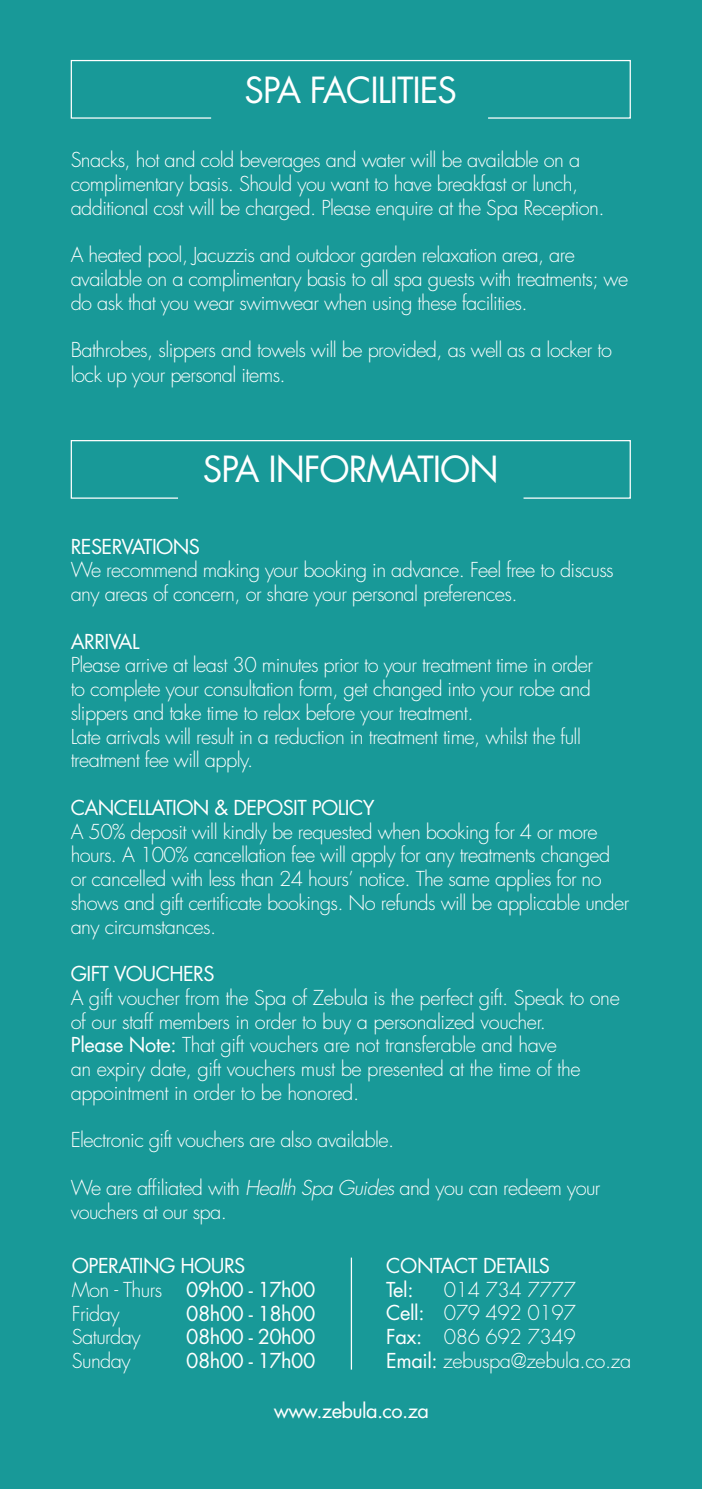
<style>
.page{position:relative;width:702px;height:1489px;background:#fff}
.page>*{position:absolute;margin:0;border:0;box-sizing:border-box;transform-origin:0 0}
.t1{font:35px "Futura";letter-spacing:-.03em;color:#fff}
.t2{font:300 20px/23.8px "Futura";letter-spacing:-.03em;color:#fff}
.t3{font:20px/23.8px "Futura";letter-spacing:-.03em;color:#fff}
.s1{font-weight:400}
.s2{font-style:italic}
.s3{font-weight:300}
</style>
<div class="page">
<div style="left:0;top:0;width:702px;height:1488px;background:#189998"></div>
<svg style="left:70px;top:59px;width:561px;height:60px"></svg>
<hr style="left:351px;top:1257px;width:1px;height:112px;background:#fff">
<svg style="left:70px;top:440px;width:561px;height:59px"></svg>
<h1 class="t1" style="left:244px;top:66px;width:214px">SPA FACILITIES</h1>
<p class="t2" style="left:71px;top:148px;width:535px">Snacks, hot and cold beverages and water will be available on a complimentary basis. Should you want to have breakfast or lunch, additional cost will be charged. Please enquire at the Spa Reception.</p>
<p class="t2" style="left:71px;top:243px;width:559px">A heated pool, Jacuzzis and outdoor garden relaxation area, are available on a complimentary basis to all spa guests with treatments; we do ask that you wear swimwear when using these facilities.</p>
<p class="t2" style="left:71px;top:337px;width:542px;line-height:25px">Bathrobes, slippers and towels will be provided, as well as a locker to lock up your personal items.</p>
<h1 class="t1" style="left:203px;top:445px;width:297px">SPA INFORMATION</h1>
<p class="t3" style="left:71px;top:534px;width:131px">RESERVATIONS</p>
<p class="t2" style="left:71px;top:558px;width:544px">We recommend making your booking in advance. Feel free to discuss any areas of concern, or share your personal preferences.</p>
<p class="t3" style="left:71px;top:629px;width:70px">ARRIVAL</p>
<p class="t2" style="left:71px;top:653px;width:524px">Please arrive at least 30 minutes prior to your treatment time in order to complete your consultation form, get changed into your robe and slippers and take time to relax before your treatment.<br>Late arrivals will result in a reduction in treatment time, whilst the full treatment fee will apply.</p>
<p class="t3" style="left:71px;top:795px;width:305px">CANCELLATION &amp; DEPOSIT POLICY</p>
<p class="t2" style="left:71px;top:819px;width:560px">A 50% deposit will kindly be requested when booking for 4 or more hours. A 100% cancellation fee will apply for any treatments changed or cancelled with less than 24 hours’ notice. The same applies for no shows and gift certificate bookings. No refunds will be applicable under any circumstances.</p>
<p class="t3" style="left:71px;top:961px;width:145px">GIFT VOUCHERS</p>
<p class="t2" style="left:71px;top:985px;width:550px">A gift voucher from the Spa of Zebula is the perfect gift. Speak to one of our staff members in order to buy a personalized voucher.<br><span class="s1">Please Note:</span> That gift vouchers are not transferable and have<br>an expiry date, gift vouchers must be presented at the time of the appointment in order to be honored.</p>
<p class="t2" style="left:71px;top:1128px;width:325px">Electronic gift vouchers are also available.</p>
<p class="t2" style="left:71px;top:1175px;width:531px">We are affiliated with <span class="s2">Health Spa Guides</span> and you can redeem your vouchers at our spa.</p>
<p class="t3" style="left:72px;top:1253px;width:245px">OPERATING HOURS<br><span class="s3">Mon - Thurs</span> 09h00 - 17h00<br><span class="s3">Friday</span></p>
<p class="t3" style="left:386px;top:1253px;width:165px">CONTACT DETAILS<br>Tel:</p>
<p class="t2" style="left:386px;top:1277px;width:246px;text-indent:58px">014 734 7777<br><span class="s1">Cell:</span> 079 492 0197<br><span class="s1">Fax:</span> 086 692 7349<br><span class="s1">Email:</span> zebuspa@zebula.co.za</p>
<p class="t3" style="left:274px;top:1397px;width:157px">www.zebula.co.za</p>
<p class="t3" style="left:186px;top:1300px;width:130px">08h00 - 18h00</p>
<p class="t2" style="left:72px;top:1325px;width:70px">Saturday</p>
<p class="t3" style="left:186px;top:1324px;width:130px">08h00 - 20h00</p>
<p class="t2" style="left:72px;top:1348px;width:60px">Sunday</p>
<p class="t3" style="left:186px;top:1348px;width:130px">08h00 - 17h00</p>
</div>
